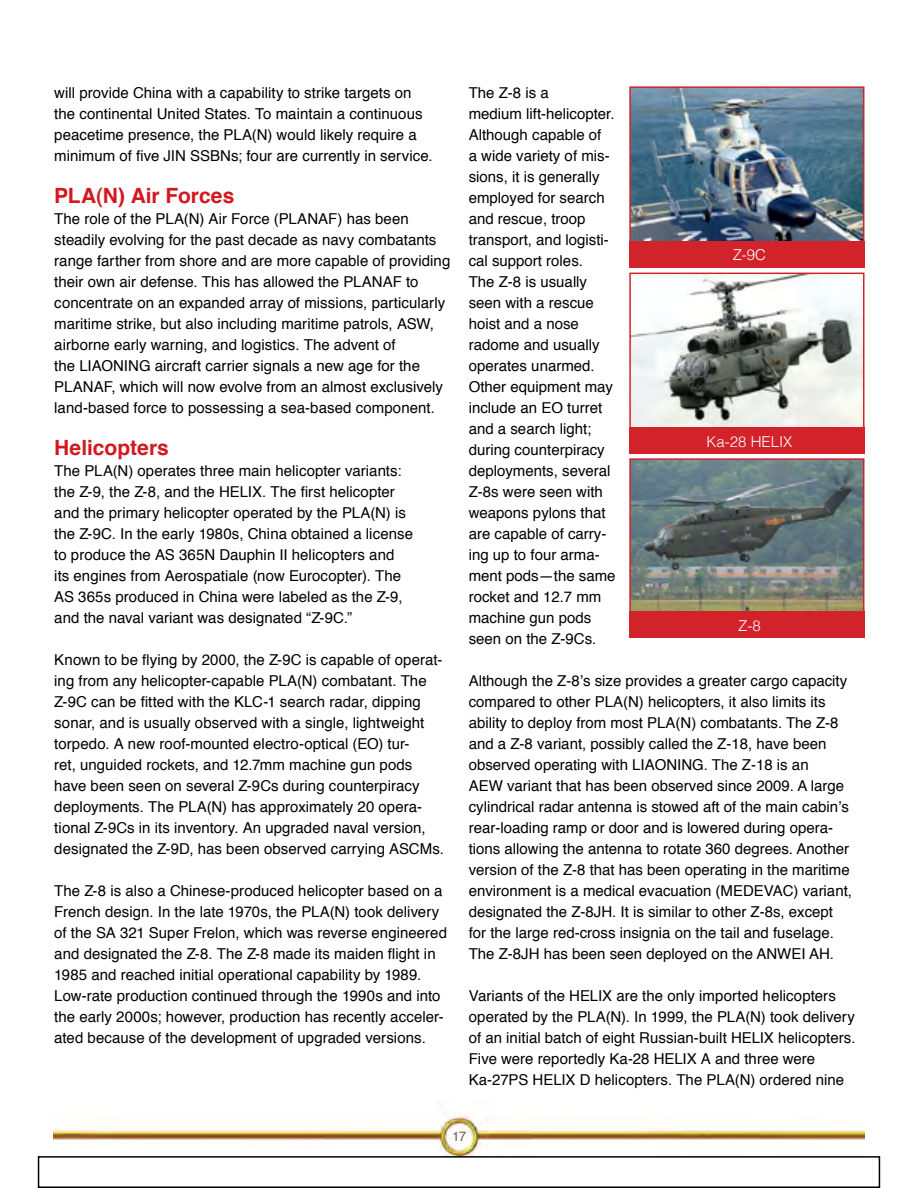
<style>
.page{position:relative;width:918px;height:1188px;background:#fff}
.page>*{position:absolute;margin:0;border:0;box-sizing:border-box;transform-origin:0 0}
.t1{font:700 21px "Helvetica";color:#d31820}
.t2{font:15px/21px "Helvetica";color:#000}
.t3{font:300 15px "Helvetica";color:#fff}
.t4{font:13.5px "Helvetica";color:#636466}
</style>
<div class="page">
<img style="left:54px;top:1101px;width:810px;height:55px">
<img style="left:632px;top:89px;width:229px;height:152px">
<div style="left:629px;top:86px;width:235px;height:163px;border:2px solid #d2232a"></div>
<img style="left:632px;top:276px;width:229px;height:151px">
<div style="left:629px;top:273px;width:235px;height:162px;border:2px solid #d2232a"></div>
<img style="left:632px;top:461px;width:229px;height:150px">
<div style="left:629px;top:458px;width:235px;height:163px;border:2px solid #d2232a"></div>
<div style="left:629px;top:241px;width:235px;height:26px;background:#d2232a"></div>
<div style="left:629px;top:427px;width:235px;height:27px;background:#d2232a"></div>
<div style="left:629px;top:611px;width:235px;height:27px;background:#d2232a"></div>
<div style="left:38px;top:1156px;width:842px;height:32px;border:2px solid #000"></div>
<p class="t2" style="left:54px;top:82px;width:380px">will provide China with a capability to strike targets on the continental United States. To maintain a continuous peacetime presence, the PLA(N) would likely require a minimum of five JIN SSBNs; four are currently in service.</p>
<h1 class="t1" style="left:54px;top:178px;width:182px">PLA(N) Air Forces</h1>
<p class="t2" style="left:54px;top:208px;width:398px">The role of the PLA(N) Air Force (PLANAF) has been steadily evolving for the past decade as navy combatants range farther from shore and are more capable of providing their own air defense. This has allowed the PLANAF to concentrate on an expanded array of missions, particularly maritime strike, but also including maritime patrols, ASW, airborne early warning, and logistics. The advent of<br>the LIAONING aircraft carrier signals a new age for the PLANAF, which will now evolve from an almost exclusively land-based force to possessing a sea-based component.</p>
<h1 class="t1" style="left:54px;top:430px;width:116px">Helicopters</h1>
<p class="t2" style="left:54px;top:460px;width:360px">The PLA(N) operates three main helicopter variants: the Z-9, the Z-8, and the HELIX. The first helicopter and the primary helicopter operated by the PLA(N) is the Z-9C. In the early 1980s, China obtained a license to produce the AS 365N Dauphin II helicopters and its engines from Aerospatiale (now Eurocopter). The AS 365s produced in China were labeled as the Z-9, and the naval variant was designated “Z-9C.”</p>
<p class="t2" style="left:54px;top:649px;width:391px">Known to be flying by 2000, the Z-9C is capable of operat&shy;ing from any helicopter-capable PLA(N) combatant. The Z-9C can be fitted with the KLC-1 search radar, dipping sonar, and is usually observed with a single, lightweight torpedo. A new roof-mounted electro-optical (EO) tur-<br>ret, unguided rockets, and 12.7mm machine gun pods have been seen on several Z-9Cs during counterpiracy deployments. The PLA(N) has approximately 20 opera&shy;tional Z-9Cs in its inventory. An upgraded naval version, designated the Z-9D, has been observed carrying ASCMs.</p>
<p class="t2" style="left:54px;top:880px;width:394px">The Z-8 is also a Chinese-produced helicopter based on a French design. In the late 1970s, the PLA(N) took delivery of the SA 321 Super Frelon, which was reverse engineered and designated the Z-8. The Z-8 made its maiden flight in 1985 and reached initial operational capability by 1989.<br>Low-rate production continued through the 1990s and into the early 2000s; however, production has recently acceler&shy;ated because of the development of upgraded versions.</p>
<p class="t2" style="left:469px;top:82px;width:148px">The Z-8 is a<br>medium lift-helicopter.<br>Although capable of<br>a wide variety of mis&shy;sions, it is generally employed for search and rescue, troop transport, and logisti&shy;cal support roles.<br>The Z-8 is usually seen with a rescue hoist and a nose radome and usually operates unarmed.<br>Other equipment may include an EO turret and a search light; during counterpiracy deployments, several<br>Z-8s were seen with weapons pylons that are capable of carry&shy;ing up to four arma&shy;ment pods—the same rocket and 12.7 mm machine gun pods seen on the Z-9Cs.</p>
<p class="t2" style="left:469px;top:670px;width:385px">Although the Z-8’s size provides a greater cargo capacity compared to other PLA(N) helicopters, it also limits its ability to deploy from most PLA(N) combatants. The Z-8 and a Z-8 variant, possibly called the Z-18, have been observed operating with LIAONING. The Z-18 is an<br>AEW variant that has been observed since 2009. A large cylindrical radar antenna is stowed aft of the main cabin’s rear-loading ramp or door and is lowered during opera&shy;tions allowing the antenna to rotate 360 degrees. Another version of the Z-8 that has been operating in the maritime environment is a medical evacuation (MEDEVAC) variant, designated the Z-8JH. It is similar to other Z-8s, except for the large red-cross insignia on the tail and fuselage.<br>The Z-8JH has been seen deployed on the ANWEI AH.</p>
<p class="t2" style="left:469px;top:985px;width:388px">Variants of the HELIX are the only imported helicopters operated by the PLA(N). In 1999, the PLA(N) took delivery of an initial batch of eight Russian-built HELIX helicopters.<br>Five were reportedly Ka-28 HELIX A and three were Ka-27PS HELIX D helicopters. The PLA(N) ordered nine</p>
<p class="t3" style="left:733px;top:246px;width:35px">Z-9C</p>
<p class="t3" style="left:707px;top:432px;width:87px">KA-28 HELI X</p>
<p class="t3" style="left:738px;top:616px;width:24px">Z-8</p>
<p class="t4" style="left:452px;top:1126px;width:16px">17</p>
</div>
